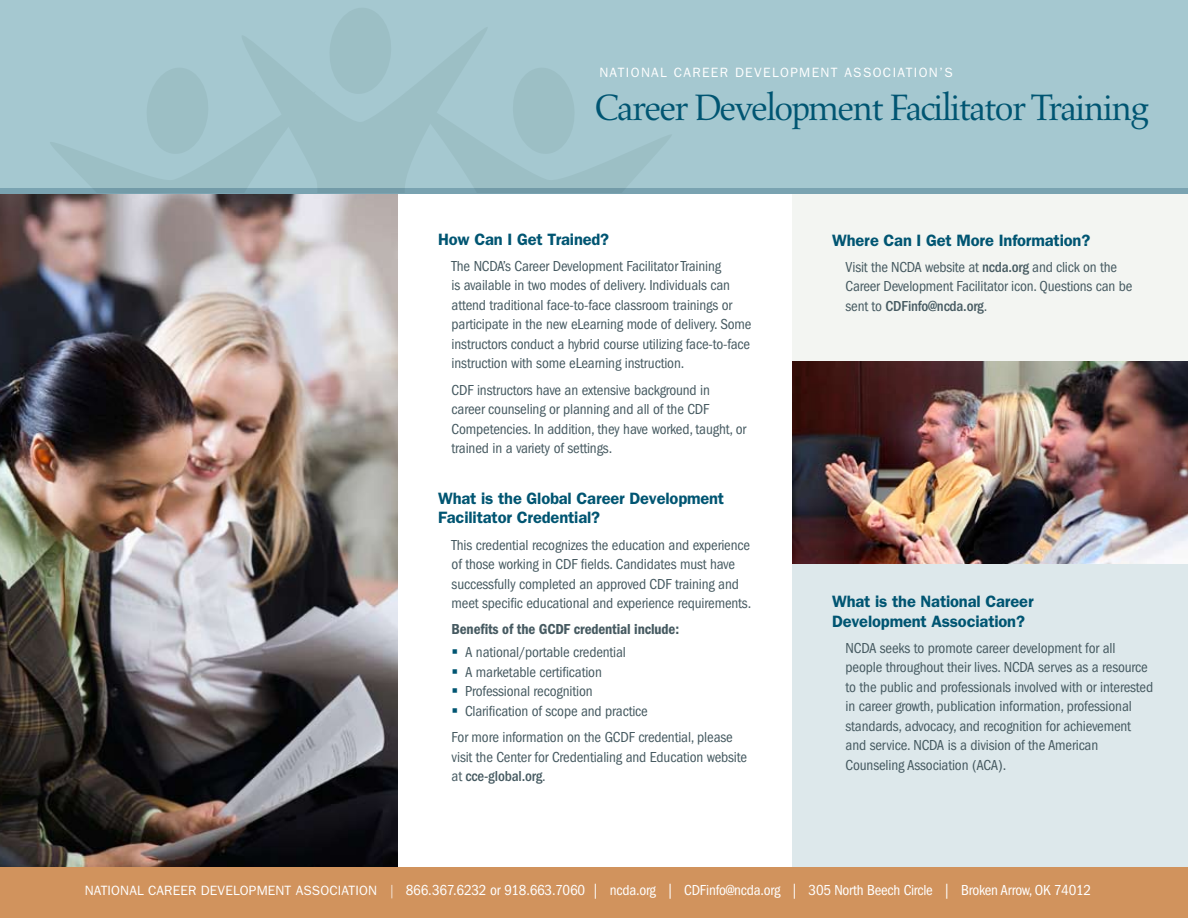
<style>
.page{position:relative;width:1188px;height:918px;background:#fff}
.page>*{position:absolute;margin:0;border:0;box-sizing:border-box;transform-origin:0 0}
.t1{font:37.5px "Aldus LT Std";letter-spacing:-.05em;color:#005572}
.t2{font:600 16.5px/19.5px "Franklin Gothic";letter-spacing:-.01em;color:#005572}
.t3{font:condensed 15px/19.5px "Franklin Gothic";letter-spacing:-.01em;color:#465a61}
.t4{font:condensed 15px "Franklin Gothic";letter-spacing:-.015em;color:#fff}
.t5{font:600 condensed 15px "Franklin Gothic";letter-spacing:-.01em;color:#465a61}
.t6{font:13.5px "Franklin Gothic";letter-spacing:.1em;color:#fff}
.s1{font-weight:500}
.s2{font-stretch:normal;font-size:13.5px}
.s3{font-family:"Aldus LT Std";font-stretch:normal;font-size:13.5px}
</style>
<div class="page">
<img style="left:0;top:193px;width:398px;height:675px">
<div style="left:792px;top:174px;width:396px;height:702px;background:#f3f5f2"></div>
<div style="left:792px;top:514px;width:396px;height:362px;background:#dde8eb"></div>
<div style="left:0;top:0;width:1188px;height:187px;background:#a5c8d0"></div>
<div style="left:0;top:868px;width:1188px;height:50px;background:#d1935d"></div>
<img style="left:792px;top:361px;width:396px;height:202px">
<svg style="left:47px;top:8px;width:627px;height:184px"></svg>
<p class="t6" style="left:599px;top:65px;width:355px">NATIONAL CAREER DEVELOPMENT ASSOCIATION’S</p>
<h1 class="t1" style="left:594px;top:87px;width:557px">Career Development Facilitator Training</h1>
<p class="t2" style="left:438px;top:229px;width:173px">How Can I Get Trained?</p>
<p class="t3" style="left:452px;top:256px;width:301px">The NCDA’s Career Development Facilitator Training<br>is available in two modes of delivery. Individuals can attend traditional face-to-face classroom trainings or participate in the new eLearning mode of delivery. Some instructors conduct a hybrid course utilizing face-to-face instruction with some eLearning instruction.</p>
<p class="t3" style="left:452px;top:380px;width:296px">CDF instructors have an extensive background in career counseling or planning and all of the CDF Competencies. In addition, they have worked, taught, or trained in a variety of settings.</p>
<p class="t2" style="left:438px;top:488px;width:288px">What is the Global Career Development<br>Facilitator Credential?</p>
<p class="t3" style="left:452px;top:535px;width:301px">This credential recognizes the education and experience of those working in CDF fields. Candidates must have successfully completed an approved CDF training and meet specific educational and experience requirements.</p>
<p class="t5" style="left:452px;top:621px;width:229px">Benefits of the GCDF credential include:</p>
<p class="t3" style="left:465px;top:643px;width:184px">A national/portable credential<br>A marketable certification<br>Professional recognition<br>Clarification of scope and practice</p>
<p class="t3" style="left:452px;top:728px;width:297px">For more information on the GCDF credential, please visit the Center for Credentialing and Education website at <span class="s1">cce-global.org</span>.</p>
<p class="t2" style="left:832px;top:230px;width:260px">Where Can I Get More Information?</p>
<p class="t3" style="left:846px;top:257px;width:288px">Visit the NCDA website at <span class="s1">ncda.org</span> and click on the<br>Career Development Facilitator icon. Questions can be sent to <span class="s1">CDFinfo@ncda.org</span>.</p>
<p class="t2" style="left:832px;top:591px;width:203px">What is the National Career<br>Development Association?</p>
<p class="t3" style="left:846px;top:638px;width:309px">NCDA seeks to promote career development for all people throughout their lives. NCDA serves as a resource to the public and professionals involved with or interested in career growth, publication information, professional standards, advocacy, and recognition for achievement and service. NCDA is a division of the American Counseling Association (ACA).</p>
<p class="t4" style="left:85px;top:882px;width:1008px"><span class="s2">NATIONAL CAREER DEVELOPMENT ASSOCIATION</span> <span class="s3">|</span> 866.367.6232 or 918.663.7060 | ncda.org | CDFinfo@ncda.org | 305 North Beech Circle | Broken Arrow, OK 74012</p>
</div>
